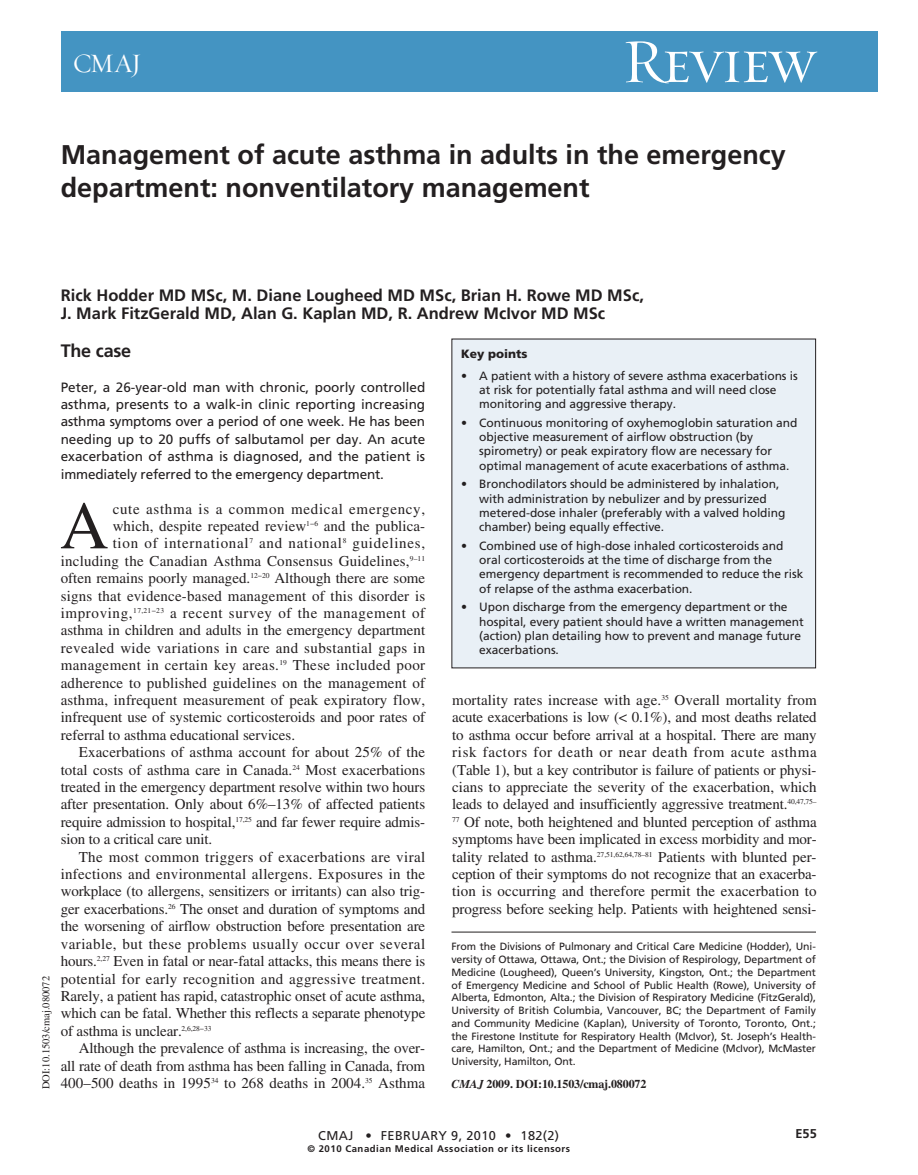
<style>
.page{position:relative;width:918px;height:1175px;background:#fff}
.page>*{position:absolute;margin:0;border:0;box-sizing:border-box;transform-origin:0 0}
.t1{font:67.5px "Times";color:#231f20}
.t2{font:63px "Requiem Display HTF Small Caps";letter-spacing:-.035em;color:#fff}
.t3{font:700 27px/33px "Frutiger";color:#231f20}
.t4{font:27px "Requiem Display HTF Roman";color:#fff}
.t5{font:700 18px "Frutiger";letter-spacing:-.01em;color:#231f20}
.t6{font:700 16.5px/18px "Frutiger";color:#231f20}
.t7{font:15px/17.4px "Times";color:#231f20;text-align:justify}
.t8{font:15px "Times";letter-spacing:.025em;color:#231f20}
.t9{font:15px "Times";letter-spacing:.05em;color:#231f20}
.t10{font:15px "Times";letter-spacing:.02em;color:#231f20}
.t11{font:15px "Times";letter-spacing:.04em;color:#231f20}
.t12{font:15px "Times";letter-spacing:.03em;color:#231f20}
.t13{font:13.5px/17.4px "Frutiger";letter-spacing:-.01em;color:#231f20;text-align:justify}
.t14{font:12.75px "Frutiger";letter-spacing:.025em;color:#231f20}
.t15{font:700 12.75px "Frutiger";color:#231f20}
.t16{font:12px/14.2px "Frutiger";letter-spacing:-.005em;color:#231f20}
.t17{font:700 12px "Times";letter-spacing:-.01em;color:#231f20}
.t18{font:900 12px "Frutiger";color:#231f20}
.t19{font:10.5px/12.8px "Frutiger";letter-spacing:-.01em;color:#231f20;text-align:justify}
.t20{font:10.5px "Times";color:#231f20}
.t21{font:700 9.6px "Frutiger";letter-spacing:.055em;color:#231f20}
.s1{font-style:italic}
</style>
<div class="page">
<div style="left:61px;top:32px;width:817px;height:60px;background:#4494c2"></div>
<hr style="left:452px;top:931px;width:364px;height:1px;background:#231f20">
<div style="left:452px;top:339px;width:364px;height:329px;background:#e9f0f6"></div>
<h3 class="t4" style="left:73px;top:53px;width:70px">CMAJ</h3>
<h2 class="t2" style="left:622px;top:23px;width:196px">Review</h2>
<h3 class="t3" style="left:61px;top:140px;width:727px">Management of acute asthma in adults in the emergency department: nonventilatory management</h3>
<p class="t20" style="left:42px;top:1089px;width:115px;rotate:-90deg">DOI:10.1503/cmaj.080072</p>
<p class="t6" style="left:61px;top:287px;width:585px">Rick Hodder MD MSc, M. Diane Lougheed MD MSc, Brian H. Rowe MD MSc,<br>J. Mark FitzGerald MD, Alan G. Kaplan MD, R. Andrew McIvor MD MSc</p>
<p class="t5" style="left:61px;top:343px;width:72px">The case</p>
<p class="t13" style="left:61px;top:379px;width:366px">Peter, a 26-year-old man with chronic, poorly controlled asthma, presents to a walk-in clinic reporting increasing asthma symptoms over a period of one week. He has been needing up to 20 puffs of salbutamol per day. An acute exacerbation of asthma is diagnosed, and the patient is immediately referred to the emergency department.</p>
<h1 class="t1" style="left:60px;top:501px;width:50px">A</h1>
<p class="t9" style="left:113px;top:503px;width:314px">cute asthma is a common medical emergency,</p>
<p class="t7" style="left:113px;top:518px;width:314px">which, despite repeated review<sup>1−6</sup> and the publica-</p>
<p class="t9" style="left:113px;top:538px;width:314px">tion of international<sup>7</sup> and national<sup>8</sup> guidelines,</p>
<p class="t7" style="left:61px;top:553px;width:366px">including the Canadian Asthma Consensus Guidelines,<sup>9–11</sup></p>
<p class="t7" style="left:61px;top:571px;width:366px">often remains poorly managed.<sup>12−20</sup> Although there are some</p>
<p class="t7" style="left:61px;top:588px;width:366px">signs that evidence-based management of this disorder is</p>
<p class="t11" style="left:61px;top:607px;width:366px">improving,<sup>17,21−23</sup> a recent survey of the management of</p>
<p class="t7" style="left:61px;top:623px;width:366px">asthma in children and adults in the emergency department</p>
<p class="t8" style="left:61px;top:642px;width:366px">revealed wide variations in care and substantial gaps in</p>
<p class="t8" style="left:61px;top:659px;width:366px">management in certain key areas.<sup>19</sup> These included poor</p>
<p class="t7" style="left:61px;top:675px;width:366px">adherence to published guidelines on the management of</p>
<p class="t7" style="left:61px;top:692px;width:366px">asthma, infrequent measurement of peak expiratory flow,</p>
<p class="t7" style="left:61px;top:710px;width:366px">infrequent use of systemic cortico steroids and poor rates of</p>
<p class="t7" style="left:61px;top:727px;width:236px">referral to asthma educational services.</p>
<p class="t7" style="left:79px;top:745px;width:348px">Exacerbations of asthma account for about 25% of the</p>
<p class="t7" style="left:61px;top:762px;width:366px">total costs of asthma care in Canada.<sup>24</sup> Most exacerbations</p>
<p class="t7" style="left:61px;top:779px;width:366px">treated in the emergency department resolve within two hours</p>
<p class="t7" style="left:61px;top:797px;width:366px">after presentation. Only about 6%–13% of affected patients</p>
<p class="t7" style="left:61px;top:814px;width:366px">require admission to hospital,<sup>17,25</sup> and far fewer require admis-</p>
<p class="t7" style="left:61px;top:832px;width:153px">sion to a critical care unit.</p>
<p class="t8" style="left:79px;top:851px;width:348px">The most common triggers of exacerbations are viral</p>
<p class="t10" style="left:61px;top:868px;width:366px">infections and environmental allergens. Exposures in the</p>
<p class="t7" style="left:61px;top:884px;width:366px">workplace (to allergens, sensitizers or irritants) can also trig-</p>
<p class="t7" style="left:61px;top:901px;width:366px">ger exacerbations.<sup>26</sup> The onset and duration of symptoms and</p>
<p class="t7" style="left:61px;top:919px;width:366px">the worsening of airflow obstruction before presentation are</p>
<p class="t12" style="left:61px;top:938px;width:366px">variable, but these problems usually occur over several</p>
<p class="t7" style="left:61px;top:953px;width:366px">hours.<sup>2,27</sup> Even in fatal or near-fatal attacks, this means there is</p>
<p class="t8" style="left:61px;top:973px;width:366px">potential for early recognition and aggressive treatment.</p>
<p class="t7" style="left:61px;top:988px;width:366px">Rarely, a patient has rapid, catastrophic onset of acute asthma,</p>
<p class="t7" style="left:61px;top:1006px;width:366px">which can be fatal. Whether this reflects a separate phenotype</p>
<p class="t7" style="left:61px;top:1023px;width:152px">of asthma is unclear.<sup>2,6,28−33</sup></p>
<p class="t7" style="left:79px;top:1040px;width:348px">Although the prevalence of asthma is increasing, the over-</p>
<p class="t7" style="left:61px;top:1058px;width:366px">all rate of death from asthma has been falling in Canada, from</p>
<p class="t7" style="left:61px;top:1075px;width:366px">400–500 deaths in 1995<sup>34</sup> to 268 deaths in 2004.<sup>35</sup> Asthma</p>
<p class="t18" style="left:461px;top:349px;width:68px">Key points</p>
<p class="t16" style="left:479px;top:369px;width:320px;text-indent:-18px">• A patient with a history of severe asthma exacerbations is at risk for potentially fatal asthma and will need close monitoring and aggressive therapy.</p>
<p class="t16" style="left:479px;top:416px;width:320px;text-indent:-18px">• Continuous monitoring of oxyhemoglobin saturation and objective measurement of airflow obstruction (by spirometry) or peak expiratory flow are necessary for optimal management of acute exacerbations of asthma.</p>
<p class="t16" style="left:479px;top:478px;width:308px;text-indent:-18px">• Bronchodilators should be administered by inhalation, with administration by nebulizer and by pressurized metered-dose inhaler (preferably with a valved holding chamber) being equally effective.</p>
<p class="t16" style="left:479px;top:539px;width:326px;text-indent:-18px">• Combined use of high-dose inhaled corticosteroids and oral corticosteroids at the time of discharge from the emergency department is recommended to reduce the risk of relapse of the asthma exacerbation.</p>
<p class="t16" style="left:479px;top:601px;width:326px;text-indent:-18px">• Upon discharge from the emergency department or the hospital, every patient should have a written management (action) plan detailing how to prevent and manage future exacerbations.</p>
<p class="t7" style="left:452px;top:692px;width:366px">mortality rates increase with age.<sup>35</sup> Overall mortality from acute exacerbations is low (&lt; 0.1%), and most deaths related to asthma occur before arrival at a hospital. There are many risk factors for death or near death from acute asthma (Table 1), but a key contributor is failure of patients or physi&shy;cians to appreciate the severity of the exacerbation, which leads to delayed and insufficiently aggressive treatment.<sup>40,47,75– 77</sup> Of note, both heightened and blunted perception of asthma symptoms have been implicated in excess morbidity and mor&shy;tality related to asthma.<sup>27,51,62,64,78–81</sup> Patients with blunted per&shy;ception of their symptoms do not recognize that an exacerba&shy;tion is occurring and therefore permit the exacerbation to progress before seeking help. Patients with heightened sensi-</p>
<p class="t19" style="left:452px;top:941px;width:366px">From the Divisions of Pulmonary and Critical Care Medicine (Hodder), Uni&shy;versity of Ottawa, Ottawa, Ont.; the Division of Respirology, Department of Medicine (Lougheed), Queen’s University, Kingston, Ont.; the Department of Emergency Medicine and School of Public Health (Rowe), University of Alberta, Edmonton, Alta.; the Division of Respiratory Medicine (FitzGerald), University of British Columbia, Vancouver, BC; the Department of Family and Community Medicine (Kaplan), University of Toronto, Toronto, Ont.; the Firestone Institute for Respiratory Health (McIvor), St. Joseph’s Health&shy;care, Hamilton, Ont.; and the Department of Medicine (McIvor), McMaster University, Hamilton, Ont.</p>
<p class="t17" style="left:452px;top:1079px;width:196px"><span class="s1">CMAJ</span> 2009. DOI:10.1503/cmaj.080072</p>
<p class="t14" style="left:318px;top:1130px;width:242px">CMAJ • FEBRUARY 9, 2010 • 182(2)</p>
<p class="t21" style="left:307px;top:1145px;width:264px">© 2010 Canadian Medical Association or its licensors</p>
<p class="t15" style="left:796px;top:1128px;width:23px">E55</p>
</div>
